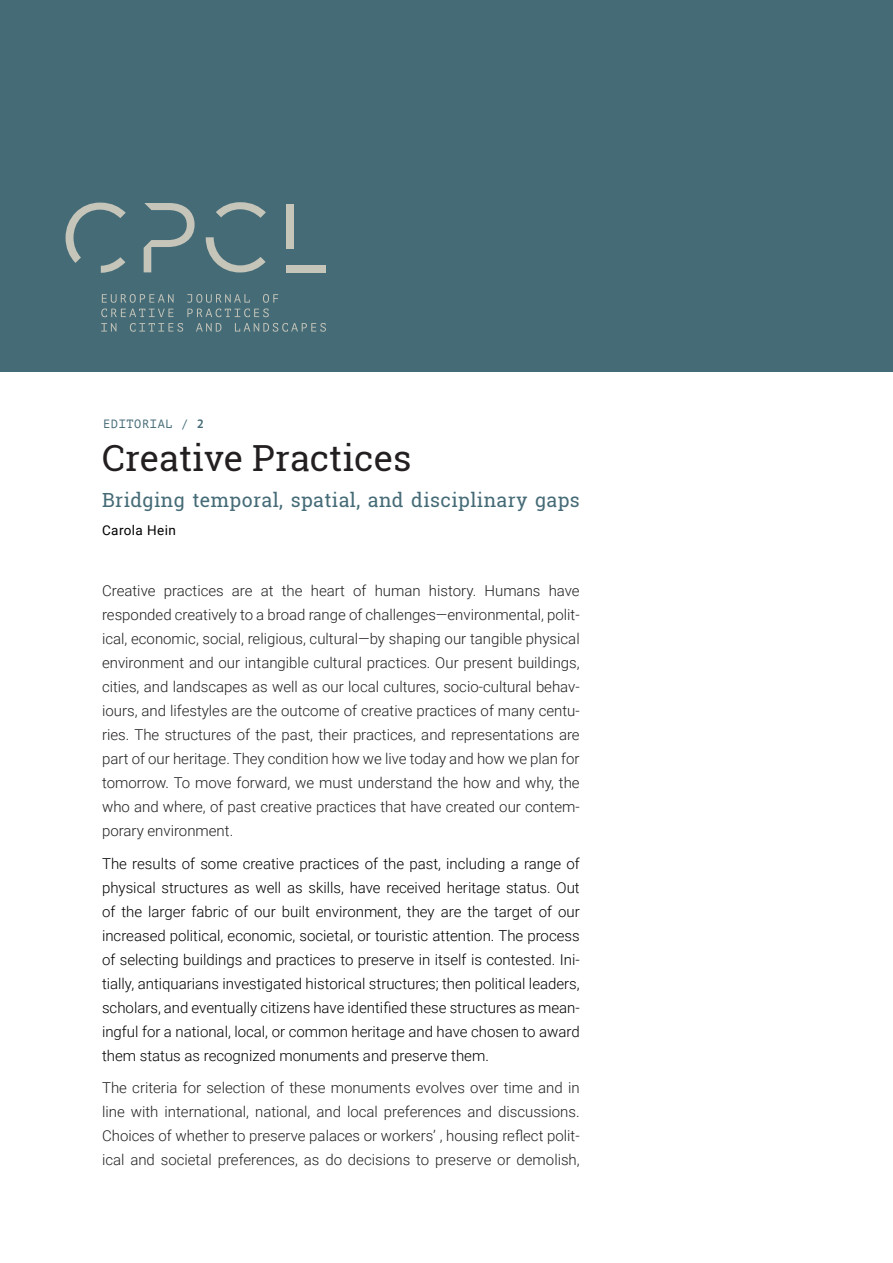
<style>
.page{position:relative;width:893px;height:1263px;background:#fff}
.page>*{position:absolute;margin:0;border:0;box-sizing:border-box;transform-origin:0 0}
.ZZ_AUTHOR{font:36px "Roboto Slab";color:#231f20}
.ZZ_AUTHOR-2{font:19.5px "Roboto Slab";letter-spacing:.02em;color:#456b77}
.PARAGRAFO_BASE{font:300 15px/24px "Roboto";color:#231f20;text-align:justify}
.PARAGRAFO_BASE-2{font:300 15px/24px "Roboto";color:#000;text-align:justify}
.t1{font:13.5px "Roboto";letter-spacing:.03em;color:#000}
.t2{font:12px "PT Mono";letter-spacing:.05em;color:#456b77}
.s1{font-weight:700}
</style>
<div class="page">
<div style="left:0;top:0;width:893px;height:371px;background:#456b77"></div>
<svg style="left:101px;top:294px;width:73px;height:23px"></svg>
<svg style="left:187px;top:294px;width:91px;height:23px"></svg>
<svg style="left:101px;top:323px;width:15px;height:9px"></svg>
<svg style="left:130px;top:323px;width:53px;height:9px"></svg>
<svg style="left:196px;top:323px;width:25px;height:9px"></svg>
<svg style="left:235px;top:323px;width:91px;height:9px"></svg>
<div style="left:286px;top:204px;width:8px;height:45px;background:#c5c5b9"></div>
<div style="left:286px;top:265px;width:40px;height:7px;background:#c5c5b9"></div>
<svg style="left:144px;top:203px;width:51px;height:69px"></svg>
<svg style="left:216px;top:202px;width:50px;height:16px"></svg>
<svg style="left:206px;top:237px;width:60px;height:35px"></svg>
<svg style="left:66px;top:203px;width:60px;height:70px"></svg>
<p class="t2" style="left:103px;top:417px;width:102px">EDITORIAL / <span class="s1">2</span></p>
<p class="ZZ_AUTHOR" style="left:102px;top:434px;width:311px">Creative Practices</p>
<p class="ZZ_AUTHOR-2" style="left:102px;top:486px;width:479px">Bridging temporal, spatial, and disciplinary gaps</p>
<p class="t1" style="left:102px;top:520px;width:75px">Carola Hein</p>
<p class="PARAGRAFO_BASE" style="left:102px;top:578px;width:479px">Creative practices are at the heart of human history. Humans have responded creatively to a broad range of challenges—environmental, polit&shy;ical, economic, social, religious, cultural—by shaping our tangible physical environment and our intangible cultural practices. Our present buildings, cities, and landscapes as well as our local cultures, socio-cultural behav&shy;iours, and lifestyles are the outcome of creative practices of many centu&shy;ries. The structures of the past, their practices, and representations are part of our heritage. They condition how we live today and how we plan for tomorrow. To move forward, we must understand the how and why, the who and where, of past creative practices that have created our contem&shy;porary environment.</p>
<p class="PARAGRAFO_BASE-2" style="left:102px;top:851px;width:479px">The results of some creative practices of the past, including a range of physical structures as well as skills, have received heritage status. Out of the larger fabric of our built environment, they are the target of our increased political, economic, societal, or touristic attention. The process of selecting buildings and practices to preserve in itself is contested. Ini&shy;tially, antiquarians investigated historical structures; then political leaders, scholars, and eventually citizens have identified these structures as mean&shy;ingful for a national, local, or common heritage and have chosen to award them status as recognized monuments and preserve them.</p>
<p class="PARAGRAFO_BASE" style="left:102px;top:1075px;width:479px">The criteria for selection of these monuments evolves over time and in line with international, national, and local preferences and discussions.<br>Choices of whether to preserve palaces or workers’ , housing reflect polit&shy;ical and societal preferences, as do decisions to preserve or demolish,</p>
</div>
